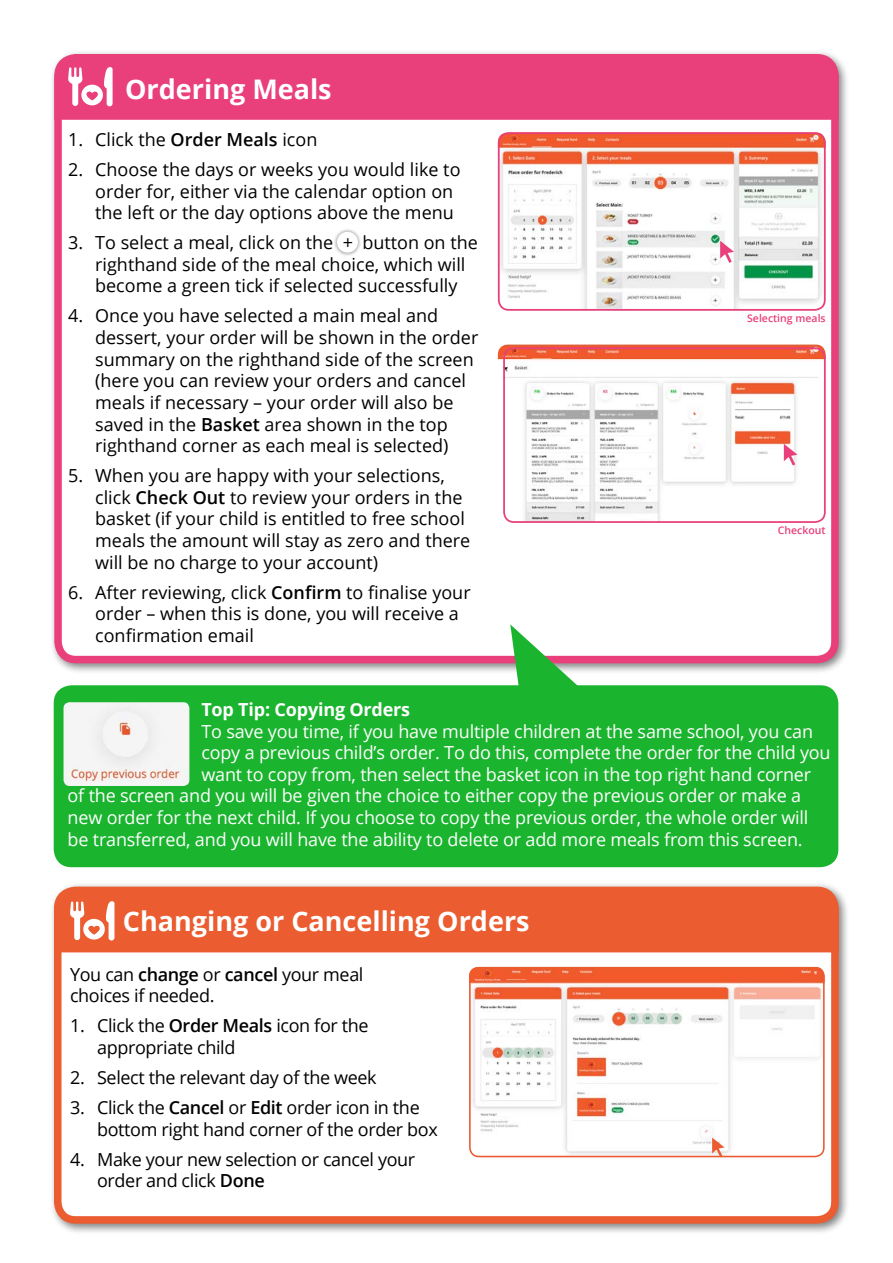
<style>
.page{position:relative;width:893px;height:1263px;background:#fff}
.page>*{position:absolute;margin:0;border:0;box-sizing:border-box;transform-origin:0 0}
.t1{font:700 27px "Open Sans";color:#fff}
.t2{font:18px/21.6px "Open Sans";color:#000}
.t3{font:18px "Open Sans";letter-spacing:-.01em;color:#fff}
.t4{font:18px/21.6px "Open Sans";letter-spacing:-.02em;color:#000}
.t5{font:700 18px "Open Sans";letter-spacing:-.01em;color:#fff}
.t6{font:600 10.5px "Open Sans";color:#e93f7b}
.s1{font-weight:600}
</style>
<div class="page">
<div style="left:49px;top:49px;width:800px;height:625px;background:#000;opacity:.5"></div>
<div style="left:58px;top:58px;width:777px;height:601px;background:#fff;border-radius:18px"></div>
<div style="left:54px;top:54px;width:785px;height:609px;border:8px solid #e93f7b;border-radius:18px"></div>
<div style="left:54px;top:57px;width:785px;height:63px;background:#e93f7b"></div>
<div style="left:333px;top:228px;width:29px;height:29px;background:#000;opacity:.5"></div>
<div style="left:337px;top:232px;width:21px;height:21px;background:#fff;border-radius:50%"></div>
<svg style="left:68px;top:67px;width:45px;height:40px"></svg>
<img style="left:498px;top:132px;width:325px;height:176px">
<svg style="left:720px;top:241px;width:14px;height:22px"></svg>
<div style="left:49px;top:882px;width:801px;height:353px;background:#000;opacity:.5"></div>
<div style="left:58px;top:890px;width:777px;height:330px;background:#fff;border-radius:18px"></div>
<div style="left:54px;top:887px;width:785px;height:337px;border:8px solid #eb5c30;border-radius:18px"></div>
<div style="left:54px;top:889px;width:785px;height:63px;background:#eb5c30"></div>
<svg style="left:70px;top:901px;width:44px;height:40px"></svg>
<img style="left:469px;top:967px;width:355px;height:190px">
<svg style="left:712px;top:1137px;width:13px;height:17px"></svg>
<div style="left:54px;top:685px;width:784px;height:182px;background:#1ab42e;border-radius:18px"></div>
<svg style="left:510px;top:624px;width:145px;height:62px"></svg>
<img style="left:64px;top:702px;width:125px;height:84px">
<div style="left:498px;top:132px;width:328px;height:179px;border:2px solid #e93f7b;border-radius:10px"></div>
<img style="left:498px;top:344px;width:328px;height:15px">
<img style="left:498px;top:359px;width:325px;height:164px">
<svg style="left:784px;top:444px;width:13px;height:21px"></svg>
<div style="left:503px;top:347px;width:323px;height:176px;border:2px solid #e93f7b;border-radius:10px"></div>
<div style="left:469px;top:967px;width:356px;height:190px;border:2px solid #eb5c30;border-radius:9px"></div>
<h1 class="t1" style="left:125px;top:70px;width:208px">Ordering Meals</h1>
<p class="t2" style="left:68px;top:128px;width:251px">1. Click the <span class="s1">Order Meals</span> icon</p>
<p class="t2" style="left:95px;top:158px;width:367px;text-indent:-27px">2. Choose the days or weeks you would like to order for, either via the calendar option on the left or the day options above the menu</p>
<p class="t2" style="left:95px;top:231px;width:384px;text-indent:-27px">3. To select a meal, click on the + button on the righthand side of the meal choice, which will become a green tick if selected successfully</p>
<p class="t2" style="left:95px;top:305px;width:385px;text-indent:-27px">4. Once you have selected a main meal and dessert, your order will be shown in the order summary on the righthand side of the screen (here you can review your orders and cancel meals if necessary – your order will also be saved in the <span class="s1">Basket</span> area shown in the top righthand corner as each meal is selected)</p>
<p class="t2" style="left:95px;top:464px;width:377px;text-indent:-27px">5. When you are happy with your selections, click <span class="s1">Check Out</span> to review your orders in the basket (if your child is entitled to free school meals the amount will stay as zero and there will be no charge to your account)</p>
<p class="t2" style="left:95px;top:581px;width:377px;text-indent:-27px">6. After reviewing, click <span class="s1">Confirm</span> to finalise your order – when this is done, you will receive a confirmation email</p>
<p class="t6" style="left:747px;top:311px;width:80px">Selecting meals</p>
<p class="t6" style="left:778px;top:523px;width:49px">Checkout</p>
<p class="t5" style="left:201px;top:697px;width:210px">Top Tip: Copying Orders</p>
<p class="t3" style="left:201px;top:719px;width:613px">To save you time, if you have multiple children at the same school, you can</p>
<p class="t3" style="left:201px;top:740px;width:631px">copy a previous child’s order. To do this, complete the order for the child you</p>
<p class="t3" style="left:201px;top:762px;width:611px">want to copy from, then select the basket icon in the top right hand corner</p>
<p class="t3" style="left:68px;top:783px;width:735px">of the screen and you will be given the choice to either copy the previous order or make a</p>
<p class="t3" style="left:68px;top:805px;width:742px">new order for the next child. If you choose to copy the previous order, the whole order will</p>
<p class="t3" style="left:68px;top:827px;width:737px">be transferred, and you will have the ability to delete or add more meals from this screen.</p>
<h1 class="t1" style="left:123px;top:902px;width:408px">Changing or Cancelling Orders</h1>
<p class="t4" style="left:70px;top:963px;width:295px">You can <span class="s1">change</span> or <span class="s1">cancel</span> your meal choices if needed.</p>
<p class="t4" style="left:97px;top:1014px;width:273px;text-indent:-27px">1. Click the <span class="s1">Order Meals</span> icon for the appropriate child</p>
<p class="t4" style="left:70px;top:1066px;width:308px">2. Select the relevant day of the week</p>
<p class="t4" style="left:97px;top:1096px;width:342px;text-indent:-27px">3. Click the <span class="s1">Cancel</span> or <span class="s1">Edit</span> order icon in the bottom right hand corner of the order box</p>
<p class="t4" style="left:97px;top:1148px;width:320px;text-indent:-27px">4. Make your new selection or cancel your order and click <span class="s1">Done</span></p>
</div>
